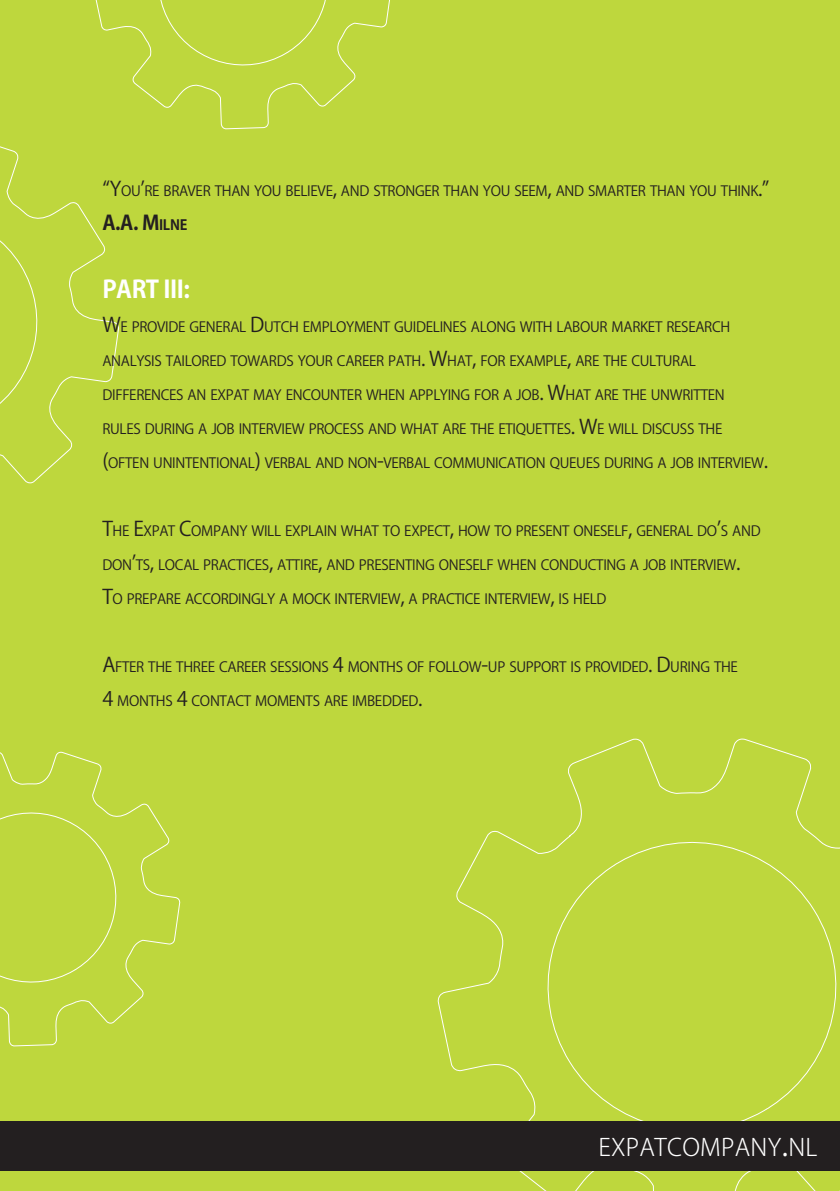
<style>
.page{position:relative;width:840px;height:1191px;background:#fff}
.page>*{position:absolute;margin:0;border:0;box-sizing:border-box;transform-origin:0 0}
.t1{font:700 24px "Koz Go Pr 6 N";letter-spacing:-.02em;color:#fff}
.t2{font:300 23.8px "Koz Go Pro";letter-spacing:.01em;color:#fff}
.t3{font:700 20px "Koz Go Pr 6 N";color:#231f20}
.t4{font:14px "Koz Go Pr 6 N";letter-spacing:-.02em;color:#231f20}
.s1{font-size:20px}
.s2{font-size:14px}
.s3{font-size:34px}
</style>
<div class="page">
<div style="left:0;top:0;width:839px;height:1191px;background:#bed73d"></div>
<svg style="left:438px;top:738px;width:401px;height:453px"></svg>
<div style="left:0;top:1121px;width:839px;height:49px;background:#231f20"></div>
<svg style="left:0;top:146px;width:119px;height:338px"></svg>
<svg style="left:94px;top:0;width:296px;height:153px"></svg>
<svg style="left:0;top:751px;width:180px;height:296px"></svg>
<p class="t4" style="left:102px;top:183px;width:668px"><span class="s1">“Y</span>OU<span class="s1">ʼ</span>RE BRAVER THAN YOU BELIEVE<span class="s1">,</span> AND STRONGER THAN YOU SEEM<span class="s1">,</span> AND SMARTER THAN YOU THINK<span class="s1">.”</span></p>
<h3 class="t3" style="left:102px;top:211px;width:86px">A.A. M<span class="s2">ILNE</span></h3>
<h1 class="t1" style="left:102px;top:275px;width:89px">PART III:</h1>
<p class="t4" style="left:102px;top:319px;width:629px"><span class="s1">W</span>E PROVIDE GENERAL <span class="s1">D</span>UTCH EMPLOYMENT GUIDELINES ALONG WITH LABOUR MARKET RESEARCH</p>
<p class="t4" style="left:102px;top:353px;width:594px">ANALYSIS TAILORED TOWARDS YOUR CAREER PATH<span class="s1">. W</span>HAT<span class="s1">,</span> FOR EXAMPLE<span class="s1">,</span> ARE THE CULTURAL</p>
<p class="t4" style="left:102px;top:387px;width:623px">DIFFERENCES AN EXPAT MAY ENCOUNTER WHEN APPLYING FOR A JOB<span class="s1">. W</span>HAT ARE THE UNWRITTEN</p>
<p class="t4" style="left:102px;top:421px;width:621px">RULES DURING A JOB INTERVIEW PROCESS AND WHAT ARE THE ETIQUETTES<span class="s1">. W</span>E WILL DISCUSS THE</p>
<p class="t4" style="left:102px;top:455px;width:666px"><span class="s1">(</span>OFTEN UNINTENTIONAL<span class="s1">)</span> VERBAL AND NON<span class="s1">-</span>VERBAL COMMUNICATION QUEUES DURING A JOB INTERVIEW<span class="s1">.</span></p>
<p class="t4" style="left:102px;top:523px;width:659px"><span class="s1">T</span>HE <span class="s1">E</span>XPAT <span class="s1">C</span>OMPANY WILL EXPLAIN WHAT TO EXPECT<span class="s1">,</span> HOW TO PRESENT ONESELF<span class="s1">,</span> GENERAL DO<span class="s1">ʼ</span>S AND</p>
<p class="t4" style="left:102px;top:557px;width:639px">DON<span class="s1">ʼ</span>TS<span class="s1">,</span> LOCAL PRACTICES<span class="s1">,</span> ATTIRE<span class="s1">,</span> AND PRESENTING ONESELF WHEN CONDUCTING A JOB INTERVIEW<span class="s1">.</span></p>
<p class="t4" style="left:102px;top:591px;width:505px"><span class="s1">T</span>O PREPARE ACCORDINGLY A MOCK INTERVIEW<span class="s1">,</span> A PRACTICE INTERVIEW<span class="s1">,</span> IS HELD</p>
<p class="t4" style="left:102px;top:659px;width:636px"><span class="s1">A</span>FTER THE THREE CAREER SESSIONS <span class="s1">4</span> MONTHS OF FOLLOW<span class="s1">-</span>UP SUPPORT IS PROVIDED<span class="s1">. D</span>URING THE</p>
<p class="t4" style="left:102px;top:693px;width:321px"><span class="s1">4</span> MONTHS <span class="s1">4</span> CONTACT MOMENTS ARE IMBEDDED<span class="s1">.</span></p>
<h2 class="t2" style="left:598px;top:1131px;width:220px">EXPATCOMPANY<span class="s3">.</span>NL</h2>
</div>
